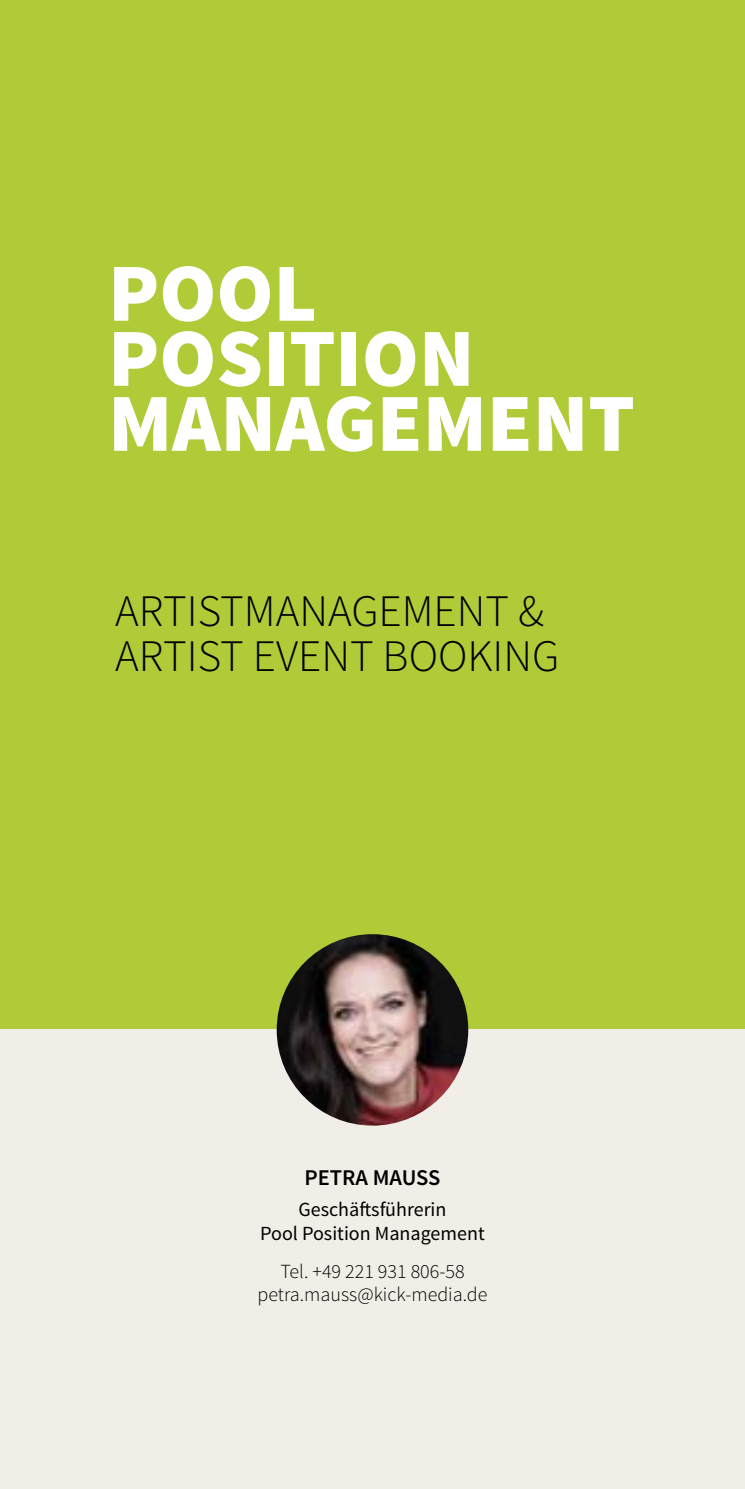
<style>
.page{position:relative;width:745px;height:1489px;background:#fff}
.page>*{position:absolute;margin:0;border:0;box-sizing:border-box;transform-origin:0 0}
.t1{font:900 82.5px/65px "Source Sans Pro";color:#fff}
.t2{font:300 45px/45px "Source Sans Pro";color:#000}
.t3{font:600 22.5px "Source Sans Pro";letter-spacing:-.005em;color:#000}
.t4{font:300 20px/23.8px "Source Sans Pro";color:#000;text-align:center}
.t5{font:20px/23.8px "Source Sans Pro";color:#000;text-align:center}
</style>
<div class="page">
<div style="left:0;top:0;width:744px;height:1488px;background:#f0eee6"></div>
<div style="left:0;top:0;width:744px;height:1028px;background:#afcb37"></div>
<img style="left:276px;top:934px;width:192px;height:191px;border-radius:96px">
<h1 class="t1" style="left:108px;top:264px;width:528px">POOL<br>POSITION<br>MANAGEMENT</h1>
<h2 class="t2" style="left:115px;top:589px;width:445px">ARTISTMANAGEMENT &amp;<br>ARTIST EVENT BOOKING</h2>
<p class="t3" style="left:304px;top:1163px;width:137px">PETRA MAUSS</p>
<p class="t5" style="left:260px;top:1197px;width:226px">Geschäftsführerin<br>Pool Position Management</p>
<p class="t4" style="left:257px;top:1258px;width:231px">Tel. +49 221 931 806-58 petra.mauss@kick-media.de</p>
</div>
